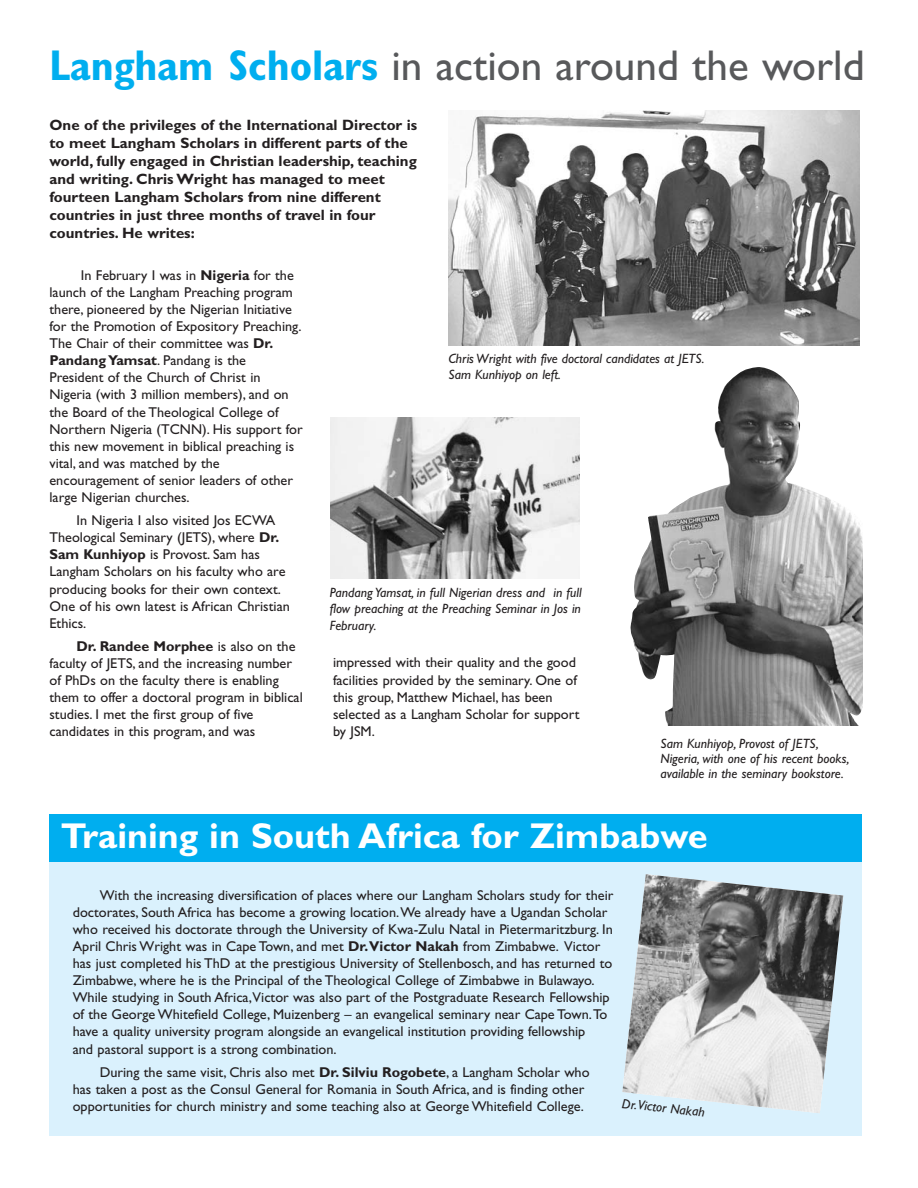
<style>
.page{position:relative;width:918px;height:1188px;background:#fff}
.page>*{position:absolute;margin:0;border:0;box-sizing:border-box;transform-origin:0 0}
.t1{font:43.2px "Gill Sans";color:#58595b}
.t2{font:700 36px "Gill Sans";color:#fff}
.t3{font:700 15px/18px "Gill Sans";color:#231f20}
.t4{font:14.25px/17.1px "Gill Sans";color:#231f20}
.t5{font:italic 13.5px/16.2px "Gill Sans";color:#231f20}
.s1{font-weight:700;font-stretch:condensed;color:#00aeef}
.s2{font-weight:700}
</style>
<div class="page">
<div style="left:50px;top:844px;width:812px;height:292px;background:#daf1fd"></div>
<img style="left:448px;top:110px;width:411px;height:235px">
<img style="left:630px;top:367px;width:232px;height:359px">
<img style="left:330px;top:417px;width:249px;height:162px">
<img style="left:622px;top:874px;width:221px;height:239px">
<div style="left:50px;top:814px;width:812px;height:48px;background:#00aeef"></div>
<h1 class="t1" style="left:50px;top:51px;width:817px"><span class="s1">Langham Scholars</span> in action around the world</h1>
<p class="t3" style="left:50px;top:118px;width:369px">One of the privileges of the International Director is to meet Langham Scholars in different parts of the world, fully engaged in Christian leadership, teaching and writing. Chris Wright has managed to meet fourteen Langham Scholars from nine different countries in just three months of travel in four countries. He writes:</p>
<p class="t4" style="left:49px;top:268px;width:255px;text-indent:31px">In February I was in <span class="s2">Nigeria</span> for the launch of the Langham Preaching program there, pioneered by the Nigerian Initiative for the Promotion of Expository Preaching.<br>The Chair of their committee was <span class="s2">Dr.<br>Pandang Yamsat</span>. Pandang is the President of the Church of Christ in Nigeria (with 3 million members), and on the Board of the Theological College of Northern Nigeria (TCNN). His support for this new movement in biblical preaching is vital, and was matched by the encouragement of senior leaders of other large Nigerian churches.</p>
<p class="t4" style="left:49px;top:513px;width:242px;text-indent:27px">In Nigeria I also visited Jos ECWA Theological Seminary (JETS), where <span class="s2">Dr.<br>Sam Kunhiyop</span> is Provost. Sam has Langham Scholars on his faculty who are producing books for their own context.<br>One of his own latest is African Christian Ethics.</p>
<p class="t4" style="left:49px;top:639px;width:255px;text-indent:27px"><span class="s2">Dr. Randee Morphee</span> is also on the faculty of JETS, and the increasing number of PhDs on the faculty there is enabling them to offer a doctoral program in biblical studies. I met the first group of five candidates in this program, and was</p>
<p class="t5" style="left:448px;top:352px;width:258px">Chris Wright with five doctoral candidates at JETS.<br>Sam Kunhiyop on left.</p>
<p class="t5" style="left:330px;top:586px;width:253px;text-align:justify">Pandang Yamsat, in full Nigerian dress and in full flow preaching at the Preaching Seminar in Jos in February.</p>
<p class="t4" style="left:333px;top:656px;width:248px">impressed with their quality and the good facilities provided by the seminary. One of this group, Matthew Michael, has been selected as a Langham Scholar for support by JSM.</p>
<p class="t5" style="left:660px;top:738px;width:191px;line-height:15px">Sam Kunhiyop, Provost of JETS,<br>Nigeria, with one of his recent books, available in the seminary bookstore.</p>
<h2 class="t2" style="left:61px;top:823px;width:649px">Training in South Africa for Zimbabwe</h2>
<p class="t4" style="left:73px;top:888px;width:542px;text-indent:27px">With the increasing diversification of places where our Langham Scholars study for their doctorates, South Africa has become a growing location.We already have a Ugandan Scholar who received his doctorate through the University of Kwa-Zulu Natal in Pietermaritzburg. In April Chris Wright was in Cape Town, and met <span class="s2">Dr.Victor Nakah</span> from Zimbabwe. Victor has just completed his ThD at the prestigious University of Stellenbosch, and has returned to Zimbabwe, where he is the Principal of the Theological College of Zimbabwe in Bulawayo.<br>While studying in South Africa,Victor was also part of the Postgraduate Research Fellowship of the George Whitefield College, Muizenberg – an evangelical seminary near Cape Town.To have a quality university program alongside an evangelical institution providing fellowship<br>and pastoral support is a strong combination.</p>
<p class="t4" style="left:73px;top:1065px;width:518px;text-indent:27px">During the same visit, Chris also met <span class="s2">Dr. Silviu Rogobete</span>, a Langham Scholar who has taken a post as the Consul General for Romania in South Africa, and is finding other opportunities for church ministry and some teaching also at George Whitefield College.</p>
<p class="t5" style="left:623px;top:1097px;width:85px;rotate:6deg">Dr.Victor Nakah</p>
</div>
